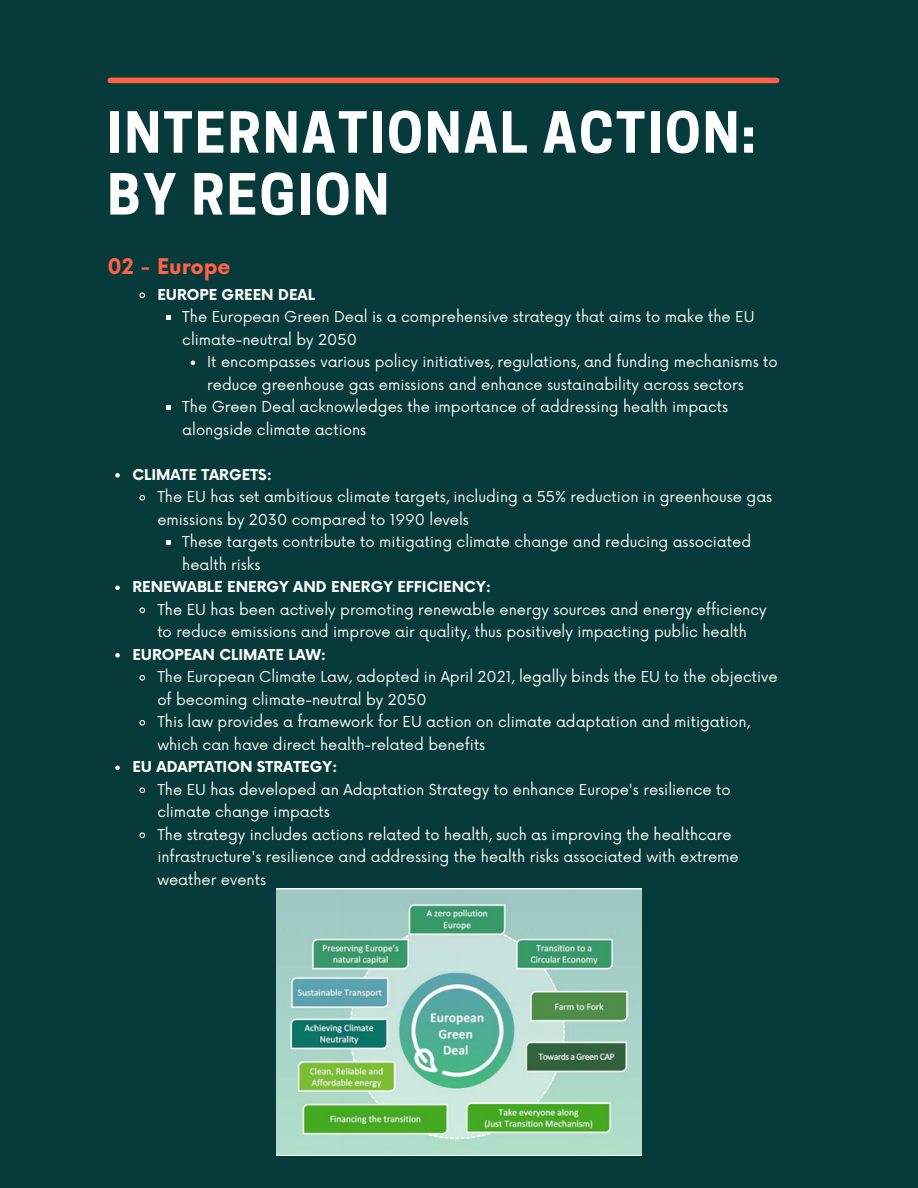
<style>
.page{position:relative;width:918px;height:1188px;background:#073a3b}
.page>*{position:absolute;margin:0;border:0;box-sizing:border-box;transform-origin:0 0}
.t1{font:700 53.25px/61.8px "Cooper Hewitt";letter-spacing:.04em;color:#fff}
.t2{font:700 21px "Now";color:#ff6145}
.t3{font:14.7px/22.5px "Now";color:#fff}
.t4{font:700 14.7px "Now";color:#fff}
</style>
<div class="page">
<div style="left:110px;top:78px;width:667px;height:5px;background:#ff6145"></div>
<svg style="left:139px;top:292px;width:7px;height:7px"></svg>
<svg style="left:166px;top:316px;width:4px;height:4px"></svg>
<svg style="left:191px;top:361px;width:4px;height:4px"></svg>
<svg style="left:166px;top:406px;width:4px;height:4px"></svg>
<svg style="left:115px;top:473px;width:5px;height:5px"></svg>
<svg style="left:139px;top:495px;width:7px;height:6px"></svg>
<svg style="left:166px;top:541px;width:4px;height:4px"></svg>
<svg style="left:115px;top:586px;width:5px;height:4px"></svg>
<svg style="left:139px;top:607px;width:7px;height:7px"></svg>
<svg style="left:115px;top:653px;width:5px;height:5px"></svg>
<svg style="left:139px;top:675px;width:7px;height:6px"></svg>
<svg style="left:139px;top:720px;width:7px;height:6px"></svg>
<svg style="left:115px;top:766px;width:5px;height:4px"></svg>
<svg style="left:139px;top:787px;width:7px;height:7px"></svg>
<svg style="left:139px;top:832px;width:7px;height:7px"></svg>
<img style="left:277px;top:889px;width:364px;height:266px">
<p class="t1" style="left:107px;top:108px;width:650px">INTERNATIONAL ACTION:<br>BY REGION</p>
<p class="t2" style="left:107px;top:255px;width:125px">02 - Europe</p>
<p class="t4" style="left:157px;top:287px;width:159px">EUROPE GREEN DEAL</p>
<p class="t3" style="left:182px;top:306px;width:574px">The European Green Deal is a comprehensive strategy that aims to make the EU climate-neutral by 2050</p>
<p class="t3" style="left:207px;top:351px;width:572px">It encompasses various policy initiatives, regulations, and funding mechanisms to reduce greenhouse gas emissions and enhance sustainability across sectors</p>
<p class="t3" style="left:182px;top:396px;width:547px">The Green Deal acknowledges the importance of addressing health impacts alongside climate actions</p>
<p class="t4" style="left:132px;top:467px;width:141px">CLIMATE TARGETS:</p>
<p class="t3" style="left:157px;top:486px;width:616px">The EU has set ambitious climate targets, including a 55% reduction in greenhouse gas emissions by 2030 compared to 1990 levels</p>
<p class="t3" style="left:182px;top:531px;width:570px">These targets contribute to mitigating climate change and reducing associated health risks</p>
<p class="t4" style="left:132px;top:579px;width:360px">RENEWABLE ENERGY AND ENERGY EFFICIENCY:</p>
<p class="t3" style="left:157px;top:599px;width:611px">The EU has been actively promoting renewable energy sources and energy efficiency to reduce emissions and improve air quality, thus positively impacting public health</p>
<p class="t4" style="left:132px;top:647px;width:195px">EUROPEAN CLIMATE LAW:</p>
<p class="t3" style="left:157px;top:666px;width:622px">The European Climate Law, adopted in April 2021, legally binds the EU to the objective of becoming climate-neutral by 2050</p>
<p class="t3" style="left:157px;top:711px;width:594px">This law provides a framework for EU action on climate adaptation and mitigation, which can have direct health-related benefits</p>
<p class="t4" style="left:132px;top:759px;width:206px">EU ADAPTATION STRATEGY:</p>
<p class="t3" style="left:157px;top:779px;width:575px">The EU has developed an Adaptation Strategy to enhance Europe's resilience to climate change impacts</p>
<p class="t3" style="left:157px;top:824px;width:583px">The strategy includes actions related to health, such as improving the healthcare infrastructure's resilience and addressing the health risks associated with extreme weather events</p>
</div>
